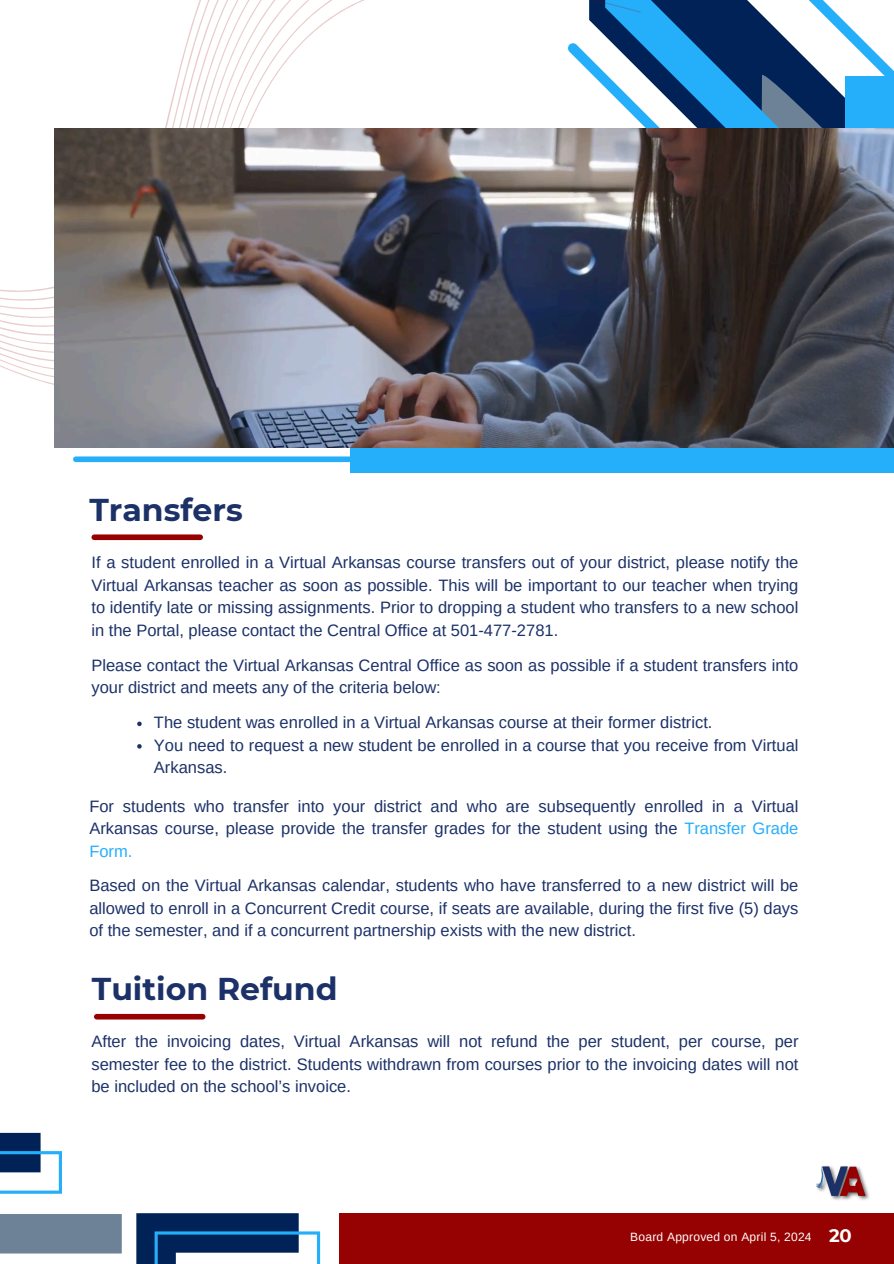
<style>
.page{position:relative;width:894px;height:1264px;background:#fff}
.page>*{position:absolute;margin:0;border:0;box-sizing:border-box;transform-origin:0 0}
.t1{font:700 31.5px "Montserrat";color:#1b3168}
.t2{font:700 18px "Montserrat";color:#fff}
.t3{font:16.5px/22.5px "Arimo";color:#1b3168;text-align:justify}
.t4{font:12px "Arimo";letter-spacing:.02em;color:#fff}
.s1{color:#25aefa}
</style>
<div class="page">
<svg style="left:0;top:1132px;width:121px;height:122px"></svg>
<svg style="left:136px;top:1213px;width:184px;height:50px"></svg>
<div style="left:339px;top:1213px;width:554px;height:50px;background:#960101"></div>
<div style="left:761px;top:448px;width:132px;height:25px;background:#25aefa"></div>
<svg style="left:692px;top:0;width:201px;height:128px"></svg>
<svg style="left:0;top:0;width:641px;height:473px"></svg>
<img style="left:54px;top:128px;width:839px;height:320px">
<div style="left:845px;top:77px;width:48px;height:51px;background:#25aefa"></div>
<div style="left:94px;top:534px;width:106px;height:6px;background:#960101"></div>
<div style="left:97px;top:1013px;width:106px;height:6px;background:#960101"></div>
<img style="left:816px;top:1166px;width:54px;height:34px">
<svg style="left:137px;top:721px;width:5px;height:5px"></svg>
<svg style="left:137px;top:744px;width:5px;height:4px"></svg>
<h1 class="t1" style="left:89px;top:490px;width:155px">Transfers</h1>
<p class="t3" style="left:91px;top:551px;width:708px">If a student enrolled in a Virtual Arkansas course transfers out of your district, please notify the Virtual Arkansas teacher as soon as possible. This will be important to our teacher when trying to identify late or missing assignments. Prior to dropping a student who transfers to a new school in the Portal, please contact the Central Office at 501-477-2781.</p>
<p class="t3" style="left:91px;top:653px;width:708px">Please contact the Virtual Arkansas Central Office as soon as possible if a student transfers into your district and meets any of the criteria below:</p>
<p class="t3" style="left:154px;top:711px;width:560px">The student was enrolled in a Virtual Arkansas course at their former district.</p>
<h2 class="t3" style="left:154px;top:734px;width:645px">You need to request a new student be enrolled in a course that you receive from Virtual<br>Arkansas.</h2>
<h2 class="t3" style="left:89px;top:795px;width:710px">For students who transfer into your district and who are subsequently enrolled in a Virtual Arkansas course, please provide the transfer grades for the student using the <span class="s1">Transfer Grade Form.</span></h2>
<h1 class="t3" style="left:89px;top:874px;width:710px">Based on the Virtual Arkansas calendar, students who have transferred to a new district will be allowed to enroll in a Concurrent Credit course, if seats are available, during the first five (5) days of the semester, and if a concurrent partnership exists with the new district.</h1>
<h2 class="t1" style="left:92px;top:969px;width:247px">Tuition Refund</h2>
<h2 class="t3" style="left:91px;top:1030px;width:708px">After the invoicing dates, Virtual Arkansas will not refund the per student, per course, per semester fee to the district. Students withdrawn from courses prior to the invoicing dates will not be included on the school’s invoice.</h2>
<p class="t4" style="left:630px;top:1230px;width:183px">Board Approved on April 5, 2024</p>
<h2 class="t2" style="left:828px;top:1224px;width:24px">20</h2>
</div>
